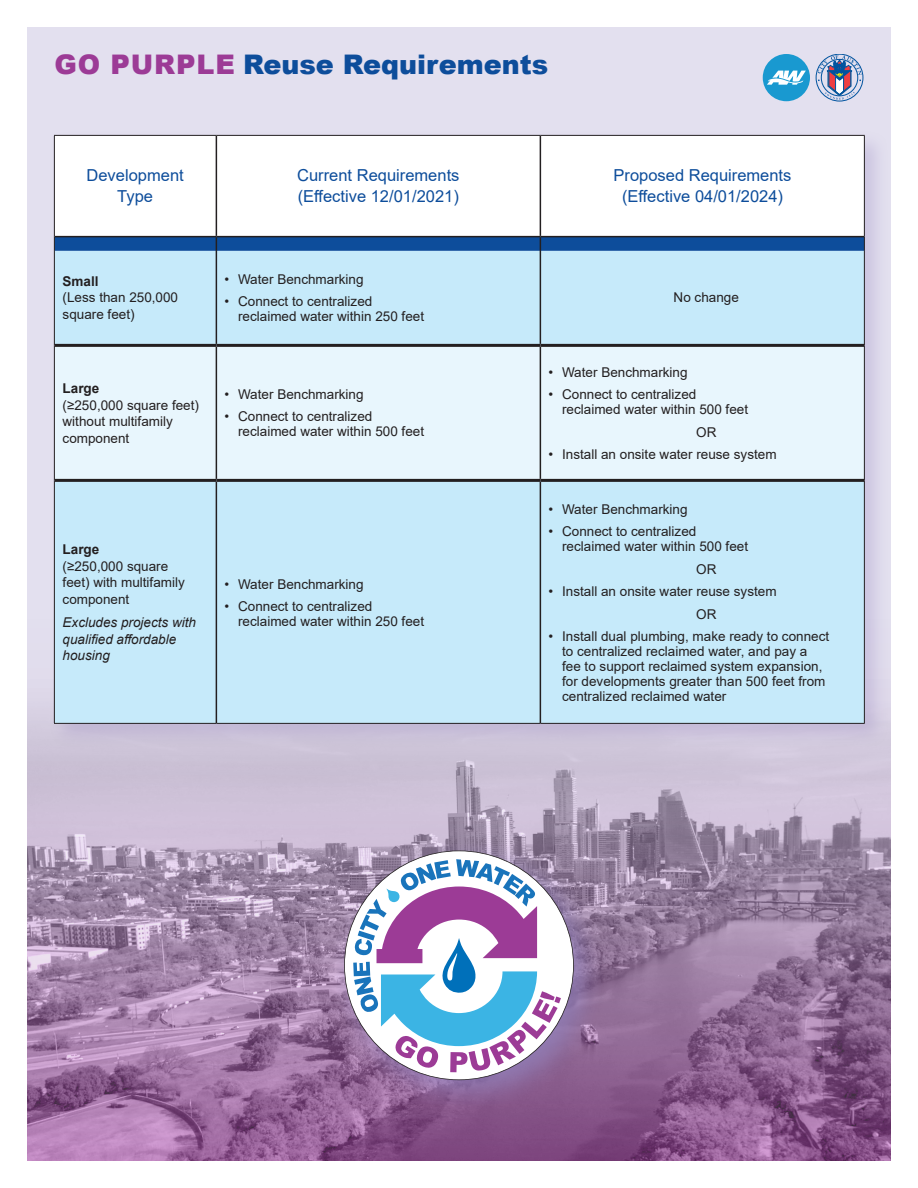
<style>
.page{position:relative;width:918px;height:1188px;background:#fff}
.page>*{position:absolute;margin:0;border:0;box-sizing:border-box;transform-origin:0 0}
.t1{font:900 27px "Arial";color:#0d4d9b}
.t2{font:16.5px/21px "Arial";color:#0d4d9b;text-align:center}
.t3{font:13.5px/15px "Arial";color:#231f20}
.t4{font:italic 13.5px/16.5px "Arial";color:#231f20}
.t5{font:700 13.5px "Arial";color:#231f20}
.s1{color:#9c3b96}
</style>
<div class="page">
<div style="left:27px;top:27px;width:864px;height:1134px;background:#e3e0ef"></div>
<div style="left:816px;top:54px;width:47px;height:47px;border:1px solid #00539f;border-radius:50%"></div>
<svg style="left:818px;top:55px;width:44px;height:45px"></svg>
<div style="left:763px;top:54px;width:47px;height:47px;background:#1999d0;border-radius:50%"></div>
<svg style="left:767px;top:71px;width:39px;height:14px"></svg>
<img style="left:27px;top:701px;width:864px;height:460px">
<div style="left:49px;top:129px;width:840px;height:620px;background:#9281bc;opacity:.3"></div>
<div style="left:55px;top:136px;width:809px;height:100px;background:#fff"></div>
<div style="left:55px;top:251px;width:809px;height:472px;background:#c6eafa"></div>
<div style="left:55px;top:347px;width:809px;height:132px;background:#e8f6fd"></div>
<hr style="left:216px;top:136px;width:1px;height:100px;background:#231f20">
<hr style="left:540px;top:136px;width:1px;height:100px;background:#231f20">
<hr style="left:216px;top:251px;width:1px;height:93px;background:#231f20">
<hr style="left:540px;top:251px;width:1px;height:93px;background:#231f20">
<hr style="left:216px;top:347px;width:1px;height:132px;background:#231f20">
<hr style="left:540px;top:347px;width:1px;height:132px;background:#231f20">
<hr style="left:216px;top:482px;width:1px;height:241px;background:#231f20">
<hr style="left:540px;top:482px;width:1px;height:241px;background:#231f20">
<hr style="left:55px;top:236px;width:161px;height:1px;background:#231f20">
<hr style="left:216px;top:236px;width:324px;height:1px;background:#231f20">
<hr style="left:540px;top:236px;width:324px;height:1px;background:#231f20">
<hr style="left:216px;top:344px;width:324px;height:3px;background:#231f20">
<hr style="left:540px;top:344px;width:324px;height:3px;background:#231f20">
<hr style="left:55px;top:344px;width:161px;height:3px;background:#231f20">
<hr style="left:216px;top:479px;width:324px;height:3px;background:#231f20">
<hr style="left:540px;top:479px;width:324px;height:3px;background:#231f20">
<hr style="left:55px;top:479px;width:161px;height:3px;background:#231f20">
<hr style="left:54px;top:135px;width:162px;height:1px;background:#231f20">
<hr style="left:54px;top:136px;width:1px;height:101px;background:#231f20">
<hr style="left:216px;top:135px;width:324px;height:1px;background:#231f20">
<hr style="left:540px;top:135px;width:325px;height:1px;background:#231f20">
<hr style="left:864px;top:136px;width:1px;height:101px;background:#231f20">
<svg style="left:54px;top:237px;width:811px;height:14px"></svg>
<hr style="left:54px;top:251px;width:1px;height:94px;background:#231f20">
<hr style="left:864px;top:251px;width:1px;height:94px;background:#231f20">
<hr style="left:54px;top:345px;width:1px;height:135px;background:#231f20">
<hr style="left:864px;top:345px;width:1px;height:135px;background:#231f20">
<hr style="left:54px;top:480px;width:1px;height:243px;background:#231f20">
<hr style="left:864px;top:480px;width:1px;height:243px;background:#231f20">
<hr style="left:54px;top:723px;width:162px;height:1px;background:#231f20">
<hr style="left:216px;top:723px;width:324px;height:1px;background:#231f20">
<hr style="left:540px;top:723px;width:325px;height:1px;background:#231f20">
<div style="left:332px;top:838px;width:275px;height:275px;background:#9281bc;opacity:.75"></div>
<svg style="left:344px;top:850px;width:230px;height:230px"></svg>
<svg style="left:353px;top:859px;width:208px;height:213px"></svg>
<h1 class="t1" style="left:54px;top:44px;width:495px"><span class="s1">GO PURPLE</span> Reuse Requirements</h1>
<p class="t2" style="left:87px;top:165px;width:99px">Development<br>Type</p>
<p class="t2" style="left:297px;top:165px;width:164px;text-align:left">Current Requirements (Effective 12/01/2021)</p>
<p class="t2" style="left:614px;top:165px;width:179px">Proposed Requirements (Effective 04/01/2024)</p>
<p class="t5" style="left:63px;top:272px;width:38px">Small</p>
<p class="t3" style="left:63px;top:289px;width:117px;line-height:16.5px">(Less than 250,000 square feet)</p>
<p class="t5" style="left:63px;top:379px;width:38px">Large</p>
<p class="t3" style="left:63px;top:396px;width:138px;line-height:16.5px">(≥250,000 square feet) without multifamily component</p>
<p class="t5" style="left:63px;top:540px;width:38px">Large</p>
<p class="t3" style="left:63px;top:558px;width:124px;line-height:16.5px">(≥250,000 square feet) with multifamily component</p>
<p class="t4" style="left:63px;top:614px;width:135px">Excludes projects with qualified affordable housing</p>
<p class="t3" style="left:225px;top:272px;width:141px">• Water Benchmarking</p>
<p class="t3" style="left:238px;top:293px;width:188px;text-indent:-14px">• Connect to centralized reclaimed water within 250 feet</p>
<p class="t3" style="left:674px;top:290px;width:67px">No change</p>
<p class="t3" style="left:225px;top:387px;width:141px">• Water Benchmarking</p>
<p class="t3" style="left:238px;top:409px;width:188px;text-indent:-14px">• Connect to centralized reclaimed water within 500 feet</p>
<p class="t3" style="left:225px;top:577px;width:141px">• Water Benchmarking</p>
<p class="t3" style="left:238px;top:598px;width:188px;text-indent:-14px">• Connect to centralized reclaimed water within 250 feet</p>
<p class="t3" style="left:549px;top:365px;width:141px">• Water Benchmarking</p>
<p class="t3" style="left:562px;top:386px;width:188px;text-indent:-14px">• Connect to centralized reclaimed water within 500 feet</p>
<p class="t3" style="left:696px;top:425px;width:22px">OR</p>
<p class="t3" style="left:549px;top:446px;width:230px">• Install an onsite water reuse system</p>
<p class="t3" style="left:549px;top:502px;width:141px">• Water Benchmarking</p>
<p class="t3" style="left:562px;top:523px;width:188px;text-indent:-14px">• Connect to centralized reclaimed water within 500 feet</p>
<p class="t3" style="left:696px;top:562px;width:22px">OR</p>
<p class="t3" style="left:696px;top:579px;width:82px;line-height:23.2px;text-indent:-148px">• Install an onsite water reuse system<br>OR</p>
<p class="t3" style="left:562px;top:628px;width:269px;text-indent:-14px">• Install dual plumbing, make ready to connect to centralized reclaimed water, and pay a fee to support reclaimed system expansion, for developments greater than 500 feet from centralized reclaimed water</p>
</div>
